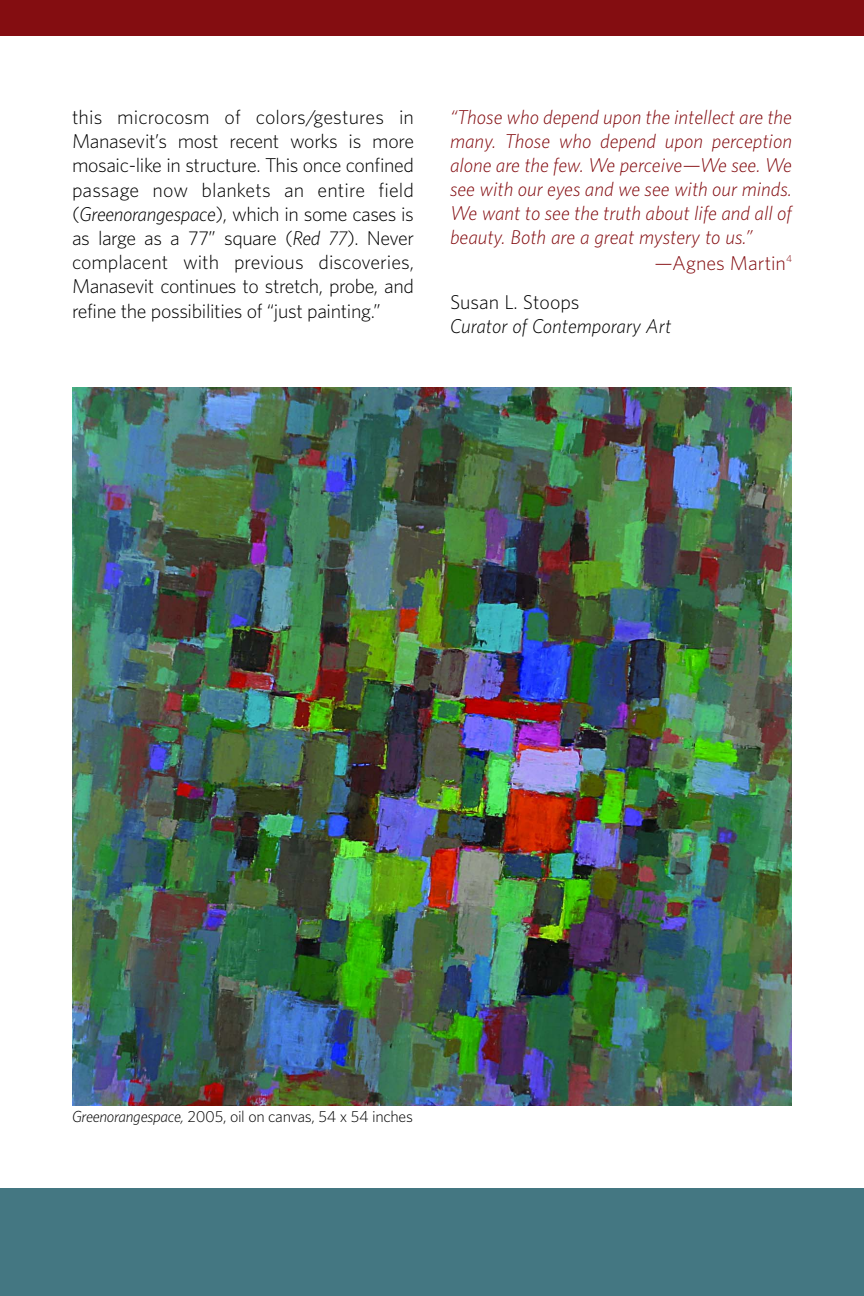
<style>
.page{position:relative;width:864px;height:1296px;background:#fff}
.page>*{position:absolute;margin:0;border:0;box-sizing:border-box;transform-origin:0 0}
.t1{font:300 20px/24.2px "Whitney";letter-spacing:-.02em;color:#000;text-align:justify}
.t2{font:italic 300 20px/24px "Whitney";color:#840d11;text-align:justify}
.t3{font:italic 300 20px "Whitney";color:#000}
.t4{font:300 20px "Whitney";color:#840d11}
.t5{font:300 20px "Whitney";color:#000}
.t6{font:300 16px "Whitney";letter-spacing:-.02em;color:#000}
.s1{font-style:italic}
</style>
<div class="page">
<div style="left:0;top:0;width:864px;height:36px;background:#840d11"></div>
<div style="left:0;top:1188px;width:864px;height:108px;background:#447782"></div>
<img style="left:72px;top:387px;width:720px;height:719px">
<p class="t1" style="left:72px;top:107px;width:344px">this microcosm of colors/gestures in Manasevit’s most recent works is more mosaic-like in structure. This once confined passage now blankets an entire field (<span class="s1">Greenorangespace</span>), which in some cases is as large as a 77” square (<span class="s1">Red 77</span>). Never complacent with previous discoveries, Manasevit continues to stretch, probe, and refine the possibilities of “just painting.”</p>
<p class="t2" style="left:450px;top:107px;width:344px">“Those who depend upon the intellect are the many. Those who depend upon perception alone are the few. We perceive—We see. We see with our eyes and we see with our minds.<br>We want to see the truth about life and all of beauty. Both are a great mystery to us.”</p>
<p class="t4" style="left:654px;top:256px;width:139px">—Agnes Martin<sup>4</sup></p>
<p class="t5" style="left:450px;top:295px;width:131px">Susan L. Stoops</p>
<p class="t3" style="left:450px;top:319px;width:223px">Curator of Contemporary Art</p>
<p class="t6" style="left:72px;top:1111px;width:342px"><span class="s1">Greenorangespace,</span> 2005, oil on canvas, 54 x 54 inches</p>
</div>
